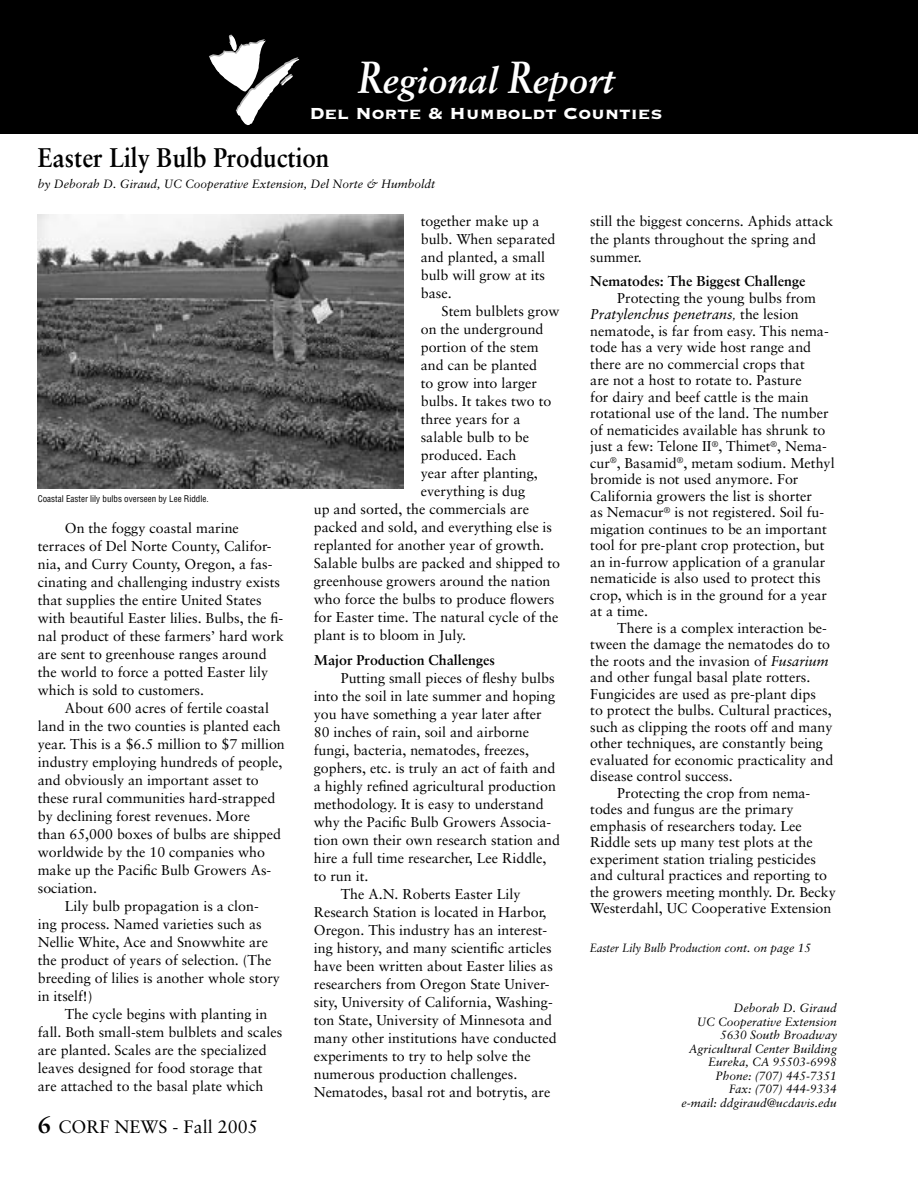
<style>
.page{position:relative;width:918px;height:1188px;background:#fff}
.page>*{position:absolute;margin:0;border:0;box-sizing:border-box;transform-origin:0 0}
.t1{font:italic 700 36px "Sabon";color:#fff}
.t2{font:700 27px "Sabon";color:#000;scale:.9 1}
.t3{font:21px "Copperplate Thirty Three BC";color:#fff}
.t4{font:18px "Sabon";color:#000}
.t5{font:14.25px/16.5px "Sabon";color:#000}
.t6{font:700 14.25px "Sabon";color:#000}
.t7{font:italic 12px/13.5px "Sabon";color:#000;text-align:right}
.t8{font:italic 12px "Sabon";color:#000;scale:.9 1}
.t9{font:condensed 9px "Helvetica";color:#000}
.s1{font-size:45px}
.s2{font-weight:700;font-size:24px}
.s3{font-style:italic}
.s4{font-family:"Times New Roman";font-style:italic}
</style>
<div class="page">
<div style="left:0;top:0;width:918px;height:134px;background:#000"></div>
<svg style="left:209px;top:35px;width:90px;height:90px"></svg>
<img style="left:38px;top:214px;width:365px;height:274px">
<h1 class="t1" style="left:358px;top:59px;width:257px"><span class="s1">R</span>egional <span class="s1">R</span>eport</h1>
<h3 class="t3" style="left:309px;top:102px;width:355px">Del Norte &amp; Humboldt Counties</h3>
<h2 class="t2" style="left:38px;top:141px;width:326px">Easter Lily Bulb Production</h2>
<p class="t7" style="left:38px;top:178px;width:399px">by Deborah D. Giraud, UC Cooperative Extension, Del Norte &amp; Humboldt</p>
<p class="t5" style="left:421px;top:212px;width:136px;line-height:18px">together make up a bulb. When separated and planted, a small bulb will grow at its base.</p>
<p class="t5" style="left:442px;top:303px;width:119px">Stem bulblets grow</p>
<p class="t5" style="left:421px;top:321px;width:124px">on the underground</p>
<p class="t5" style="left:421px;top:339px;width:119px">portion of the stem</p>
<p class="t5" style="left:421px;top:357px;width:118px">and can be planted</p>
<p class="t5" style="left:421px;top:375px;width:118px">to grow into larger</p>
<p class="t5" style="left:421px;top:393px;width:132px">bulbs. It takes two to</p>
<p class="t5" style="left:421px;top:411px;width:101px">three years for a</p>
<p class="t5" style="left:421px;top:429px;width:110px">salable bulb to be</p>
<p class="t5" style="left:421px;top:447px;width:97px">produced. Each</p>
<p class="t5" style="left:421px;top:465px;width:119px">year after planting,</p>
<p class="t5" style="left:421px;top:483px;width:106px">everything is dug</p>
<p class="t5" style="left:314px;top:501px;width:217px">up and sorted, the commercials are</p>
<p class="t5" style="left:314px;top:519px;width:240px">packed and sold, and everything else is</p>
<p class="t5" style="left:314px;top:537px;width:232px">replanted for another year of growth.</p>
<p class="t5" style="left:314px;top:555px;width:248px">Salable bulbs are packed and shipped to</p>
<p class="t5" style="left:314px;top:573px;width:238px">greenhouse growers around the nation</p>
<p class="t5" style="left:314px;top:591px;width:242px">who force the bulbs to produce flowers</p>
<p class="t5" style="left:314px;top:609px;width:246px">for Easter time. The natural cycle of the</p>
<p class="t5" style="left:314px;top:627px;width:154px">plant is to bloom in July.</p>
<p class="t6" style="left:314px;top:651px;width:183px">Major Production Challenges</p>
<p class="t5" style="left:341px;top:669px;width:215px">Putting small pieces of fleshy bulbs</p>
<p class="t5" style="left:314px;top:687px;width:243px">into the soil in late summer and hoping</p>
<p class="t5" style="left:314px;top:705px;width:230px">you have something a year later after</p>
<p class="t5" style="left:314px;top:723px;width:217px">80 inches of rain, soil and airborne</p>
<p class="t5" style="left:314px;top:741px;width:217px">fungi, bacteria, nematodes, freezes,</p>
<p class="t5" style="left:314px;top:759px;width:243px">gophers, etc. is truly an act of faith and</p>
<p class="t5" style="left:314px;top:777px;width:244px">a highly refined agricultural production</p>
<p class="t5" style="left:314px;top:795px;width:231px">methodology. It is easy to understand</p>
<p class="t5" style="left:314px;top:813px;width:239px">why the Pacific Bulb Growers Associa-</p>
<p class="t5" style="left:314px;top:831px;width:248px">tion own their own research station and</p>
<p class="t5" style="left:314px;top:849px;width:234px">hire a full time researcher, Lee Riddle,</p>
<p class="t5" style="left:314px;top:867px;width:56px">to run it.</p>
<p class="t5" style="left:341px;top:885px;width:181px">The A.N. Roberts Easter Lily</p>
<p class="t5" style="left:314px;top:903px;width:234px">Research Station is located in Harbor,</p>
<p class="t5" style="left:314px;top:921px;width:235px">Oregon. This industry has an interest-</p>
<p class="t5" style="left:314px;top:939px;width:239px">ing history, and many scientific articles</p>
<p class="t5" style="left:314px;top:957px;width:241px">have been written about Easter lilies as</p>
<p class="t5" style="left:314px;top:975px;width:237px">researchers from Oregon State Univer-</p>
<p class="t5" style="left:314px;top:993px;width:240px">sity, University of California, Washing-</p>
<p class="t5" style="left:314px;top:1011px;width:240px">ton State, University of Minnesota and</p>
<p class="t5" style="left:314px;top:1029px;width:245px">many other institutions have conducted</p>
<p class="t5" style="left:314px;top:1047px;width:218px">experiments to try to help solve the</p>
<p class="t5" style="left:314px;top:1065px;width:205px">numerous production challenges.</p>
<p class="t5" style="left:314px;top:1083px;width:238px">Nematodes, basal rot and botrytis, are</p>
<p class="t9" style="left:38px;top:493px;width:172px">Coastal Easter lily bulbs overseen by Lee Riddle.</p>
<p class="t5" style="left:38px;top:518px;width:248px;line-height:18px;text-indent:27px">On the foggy coastal marine terraces of Del Norte County, Califor&shy;nia, and Curry County, Oregon, a fas&shy;cinating and challenging industry exists that supplies the entire United States with beautiful Easter lilies. Bulbs, the fi&shy;nal product of these farmers’ hard work are sent to greenhouse ranges around the world to force a potted Easter lily which is sold to customers.</p>
<p class="t5" style="left:65px;top:699px;width:206px">About 600 acres of fertile coastal</p>
<p class="t5" style="left:38px;top:717px;width:245px">land in the two counties is planted each</p>
<p class="t5" style="left:38px;top:735px;width:249px">year. This is a $6.5 million to $7 million</p>
<p class="t5" style="left:38px;top:753px;width:246px">industry employing hundreds of people,</p>
<p class="t5" style="left:38px;top:771px;width:222px">and obviously an important asset to</p>
<p class="t5" style="left:38px;top:789px;width:239px">these rural communities hard-strapped</p>
<p class="t5" style="left:38px;top:807px;width:214px">by declining forest revenues. More</p>
<p class="t5" style="left:38px;top:825px;width:245px">than 65,000 boxes of bulbs are shipped</p>
<p class="t5" style="left:38px;top:843px;width:229px">worldwide by the 10 companies who</p>
<p class="t5" style="left:38px;top:861px;width:235px">make up the Pacific Bulb Growers As-</p>
<p class="t5" style="left:38px;top:879px;width:61px">sociation.</p>
<p class="t5" style="left:65px;top:897px;width:196px">Lily bulb propagation is a clon-</p>
<p class="t5" style="left:38px;top:915px;width:226px">ing process. Named varieties such as</p>
<p class="t5" style="left:38px;top:933px;width:232px">Nellie White, Ace and Snowwhite are</p>
<p class="t5" style="left:38px;top:951px;width:235px">the product of years of selection. (The</p>
<p class="t5" style="left:38px;top:969px;width:244px">breeding of lilies is another whole story</p>
<p class="t5" style="left:38px;top:987px;width:56px">in itself!)</p>
<p class="t5" style="left:65px;top:1005px;width:204px">The cycle begins with planting in</p>
<p class="t5" style="left:38px;top:1023px;width:246px">fall. Both small-stem bulblets and scales</p>
<p class="t5" style="left:38px;top:1041px;width:230px">are planted. Scales are the specialized</p>
<p class="t5" style="left:38px;top:1059px;width:226px">leaves designed for food storage that</p>
<p class="t5" style="left:38px;top:1077px;width:227px">are attached to the basal plate which</p>
<p class="t4" style="left:38px;top:1116px;width:221px"><span class="s2">6</span> CORF NEWS - Fall 2005</p>
<p class="t5" style="left:590px;top:211px;width:245px;line-height:18px">still the biggest concerns. Aphids attack the plants throughout the spring and summer.</p>
<p class="t6" style="left:590px;top:272px;width:217px">Nematodes: The Biggest Challenge</p>
<p class="t5" style="left:590px;top:289px;width:246px;text-indent:27px">Protecting the young bulbs from <span class="s3">Pratylenchus penetrans</span><span class="s4">,</span> the lesion nematode, is far from easy. This nema&shy;tode has a very wide host range and there are no commercial crops that<br>are not a host to rotate to. Pasture<br>for dairy and beef cattle is the main rotational use of the land. The number of nematicides available has shrunk to just a few: Telone II<sup>®</sup>, Thimet<sup>®</sup>, Nema&shy;cur<sup>®</sup>, Basamid<sup>®</sup>, metam sodium. Methyl bromide is not used anymore. For California growers the list is shorter<br>as Nemacur<sup>®</sup> is not registered. Soil fu&shy;migation continues to be an important tool for pre-plant crop protection, but an in-furrow application of a granular nematicide is also used to protect this crop, which is in the ground for a year at a time.</p>
<p class="t5" style="left:617px;top:619px;width:211px">There is a complex interaction be-</p>
<p class="t5" style="left:590px;top:636px;width:241px">tween the damage the nematodes do to</p>
<p class="t5" style="left:590px;top:652px;width:240px">the roots and the invasion of <span class="s3">Fusarium</span></p>
<p class="t5" style="left:590px;top:669px;width:222px">and other fungal basal plate rotters.</p>
<p class="t5" style="left:590px;top:685px;width:227px">Fungicides are used as pre-plant dips</p>
<p class="t5" style="left:590px;top:702px;width:243px">to protect the bulbs. Cultural practices,</p>
<p class="t5" style="left:590px;top:718px;width:244px">such as clipping the roots off and many</p>
<p class="t5" style="left:590px;top:735px;width:234px">other techniques, are constantly being</p>
<p class="t5" style="left:590px;top:751px;width:245px">evaluated for economic practicality and</p>
<p class="t5" style="left:590px;top:768px;width:144px">disease control success.</p>
<p class="t5" style="left:617px;top:784px;width:195px">Protecting the crop from nema-</p>
<p class="t5" style="left:590px;top:801px;width:205px">todes and fungus are the primary</p>
<p class="t5" style="left:590px;top:817px;width:213px">emphasis of researchers today. Lee</p>
<p class="t5" style="left:590px;top:834px;width:224px">Riddle sets up many test plots at the</p>
<p class="t5" style="left:590px;top:850px;width:227px">experiment station trialing pesticides</p>
<p class="t5" style="left:590px;top:867px;width:238px">and cultural practices and reporting to</p>
<p class="t5" style="left:590px;top:883px;width:247px">the growers meeting monthly. Dr. Becky</p>
<p class="t5" style="left:590px;top:900px;width:243px">Westerdahl, UC Cooperative Extension</p>
<p class="t8" style="left:590px;top:941px;width:248px">Easter Lily Bulb Production cont. on page 15</p>
<p class="t7" style="left:681px;top:1001px;width:157px">Deborah D. Giraud<br>UC Cooperative Extension<br>5630 South Broadway<br>Agricultural Center Building<br>Eureka, CA 95503-6998<br>Phone: (707) 445-7351<br>Fax: (707) 444-9334<br>e-mail: ddgiraud@ucdavis.edu</p>
</div>
